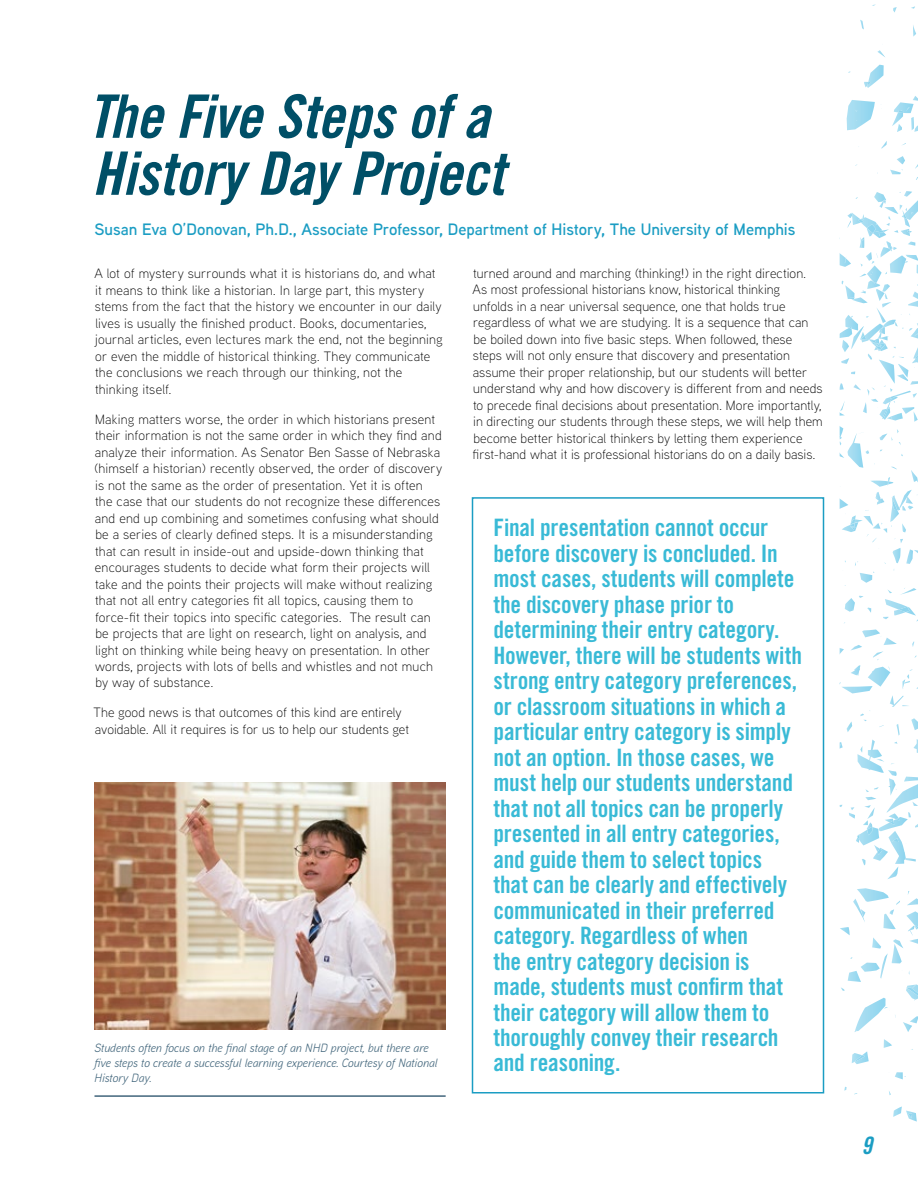
<style>
.page{position:relative;width:918px;height:1188px;background:#fff}
.page>*{position:absolute;margin:0;border:0;box-sizing:border-box;transform-origin:0 0}
.t1{font:60px/57px "Trade Gothic LT Std Bd Cn 20 Obl";letter-spacing:-.005em;color:#004f67}
.t2{font:24px/25.5px "Trade Gothic LT Std Bd Cn 20";letter-spacing:-.005em;color:#39bad6}
.t3{font:24px "Trade Gothic LT Std Bd Cn 20 Obl";color:#1b9dc3}
.t4{font:600 16.5px "Aaux Next";color:#1b9dc3}
.t5{font:300 13.5px/16.5px "Aaux Next";letter-spacing:.01em;color:#000}
.t6{font:italic 12px/15px "Aaux Next";letter-spacing:.005em;color:#41657b}
</style>
<div class="page">
<div style="left:472px;top:497px;width:352px;height:597px;border:2px solid #1b9dc3"></div>
<img style="left:845px;top:598px;width:10px;height:14px">
<img style="left:867px;top:65px;width:17px;height:23px">
<img style="left:894px;top:102px;width:20px;height:10px">
<svg style="left:914px;top:412px;width:4px;height:10px"></svg>
<img style="left:906px;top:549px;width:7px;height:15px">
<svg style="left:860px;top:20px;width:4px;height:10px"></svg>
<img style="left:893px;top:549px;width:8px;height:14px">
<svg style="left:913px;top:25px;width:3px;height:12px"></svg>
<img style="left:840px;top:426px;width:3px;height:9px">
<svg style="left:864px;top:82px;width:6px;height:5px"></svg>
<img style="left:898px;top:364px;width:10px;height:7px">
<img style="left:848px;top:443px;width:15px;height:25px">
<svg style="left:914px;top:381px;width:4px;height:4px"></svg>
<img style="left:847px;top:100px;width:28px;height:30px">
<svg style="left:840px;top:435px;width:4px;height:23px"></svg>
<svg style="left:881px;top:141px;width:6px;height:8px"></svg>
<img style="left:905px;top:777px;width:13px;height:1px">
<img style="left:882px;top:364px;width:13px;height:7px">
<img style="left:904px;top:778px;width:14px;height:8px">
<img style="left:889px;top:778px;width:7px;height:8px">
<img style="left:857px;top:754px;width:11px;height:15px">
<svg style="left:853px;top:433px;width:10px;height:11px"></svg>
<svg style="left:911px;top:470px;width:6px;height:7px"></svg>
<img style="left:868px;top:750px;width:14px;height:8px">
<img style="left:913px;top:739px;width:4px;height:10px">
<svg style="left:865px;top:450px;width:4px;height:4px"></svg>
<svg style="left:893px;top:7px;width:4px;height:6px"></svg>
<img style="left:892px;top:112px;width:5px;height:14px">
<svg style="left:913px;top:96px;width:5px;height:5px"></svg>
<svg style="left:860px;top:572px;width:15px;height:11px"></svg>
<img style="left:901px;top:588px;width:16px;height:7px">
<svg style="left:877px;top:50px;width:8px;height:7px"></svg>
<svg style="left:897px;top:107px;width:21px;height:25px"></svg>
<img style="left:862px;top:629px;width:18px;height:7px">
<svg style="left:890px;top:156px;width:15px;height:18px"></svg>
<svg style="left:880px;top:429px;width:23px;height:27px"></svg>
<svg style="left:840px;top:191px;width:78px;height:173px"></svg>
<img style="left:885px;top:599px;width:31px;height:17px">
<img style="left:880px;top:953px;width:8px;height:26px">
<svg style="left:884px;top:1039px;width:8px;height:9px"></svg>
<img style="left:861px;top:963px;width:19px;height:9px">
<img style="left:869px;top:740px;width:6px;height:19px">
<svg style="left:841px;top:971px;width:20px;height:20px"></svg>
<img style="left:906px;top:911px;width:12px;height:12px">
<svg style="left:917px;top:739px;width:1px;height:14px"></svg>
<img style="left:912px;top:346px;width:6px;height:17px">
<svg style="left:840px;top:742px;width:3px;height:7px"></svg>
<svg style="left:883px;top:607px;width:27px;height:12px"></svg>
<img style="left:856px;top:1051px;width:13px;height:13px">
<svg style="left:840px;top:927px;width:10px;height:8px"></svg>
<img style="left:892px;top:948px;width:10px;height:15px">
<img style="left:853px;top:899px;width:12px;height:23px">
<svg style="left:861px;top:909px;width:4px;height:8px"></svg>
<svg style="left:852px;top:1053px;width:13px;height:10px"></svg>
<svg style="left:893px;top:1107px;width:24px;height:15px"></svg>
<svg style="left:903px;top:1016px;width:15px;height:16px"></svg>
<svg style="left:895px;top:1072px;width:11px;height:7px"></svg>
<svg style="left:872px;top:937px;width:9px;height:12px"></svg>
<img style="left:883px;top:914px;width:10px;height:15px">
<svg style="left:906px;top:985px;width:12px;height:16px"></svg>
<svg style="left:840px;top:371px;width:74px;height:49px"></svg>
<svg style="left:868px;top:759px;width:29px;height:17px"></svg>
<svg style="left:840px;top:477px;width:78px;height:72px"></svg>
<img style="left:857px;top:888px;width:32px;height:14px">
<svg style="left:893px;top:923px;width:25px;height:25px"></svg>
<img style="left:855px;top:998px;width:31px;height:33px">
<svg style="left:907px;top:891px;width:11px;height:14px"></svg>
<svg style="left:840px;top:636px;width:78px;height:100px"></svg>
<svg style="left:849px;top:786px;width:69px;height:93px"></svg>
<svg style="left:889px;top:901px;width:11px;height:14px"></svg>
<img style="left:94px;top:783px;width:352px;height:247px">
<hr style="left:94px;top:1095px;width:352px;height:2px;background:#41657b">
<h1 class="t1" style="left:88px;top:89px;width:418px">The Five Steps of a<br>History Day Project</h1>
<h2 class="t4" style="left:95px;top:217px;width:702px">Susan Eva O’Donovan, Ph.D., Associate Professor, Department of History, The University of Memphis</h2>
<p class="t5" style="left:94px;top:265px;width:350px">A lot of mystery surrounds what it is historians do, and what it means to think like a historian. In large part, this mystery stems from the fact that the history we encounter in our daily lives is usually the fnished product. Books, documentaries, journal articles, even lectures mark the end, not the beginning or even the middle of historical thinking. They communicate the conclusions we reach through our thinking, not the thinking itself.</p>
<p class="t5" style="left:94px;top:410px;width:350px">Making matters worse, the order in which historians present their information is not the same order in which they fnd and analyze their information. As Senator Ben Sasse of Nebraska (himself a historian) recently observed, the order of discovery is not the same as the order of presentation. Yet it is often the case that our students do not recognize these diferences and end up combining and sometimes confusing what should be a series of clearly defned steps. It is a misunderstanding that can result in inside-out and upside-down thinking that encourages students to decide what form their projects will take and the points their projects will make without realizing that not all entry categories ft all topics, causing them to force-ft their topics into specifc categories. The result can be projects that are light on research, light on analysis, and light on thinking while being heavy on presentation. In other words, projects with lots of bells and whistles and not much by way of substance.</p>
<p class="t5" style="left:94px;top:704px;width:317px">The good news is that outcomes of this kind are entirely avoidable. All it requires is for us to help our students get</p>
<p class="t5" style="left:472px;top:265px;width:352px">turned around and marching (thinking!) in the right direction.<br>As most professional historians know, historical thinking unfolds in a near universal sequence, one that holds true regardless of what we are studying. It is a sequence that can be boiled down into fve basic steps. When followed, these steps will not only ensure that discovery and presentation assume their proper relationship, but our students will better understand why and how discovery is diferent from and needs to precede fnal decisions about presentation. More importantly, in directing our students through these steps, we will help them become better historical thinkers by letting them experience frst-hand what it is professional historians do on a daily basis.</p>
<p class="t2" style="left:494px;top:515px;width:310px">Final presentation cannot occur before discovery is concluded. In most cases, students will complete the discovery phase prior to determining their entry category.<br>However, there will be students with strong entry category preferences, or classroom situations in which a particular entry category is simply not an option. In those cases, we must help our students understand that not all topics can be properly presented in all entry categories, and guide them to select topics that can be clearly and effectively communicated in their preferred category. Regardless of when<br>the entry category decision is made, students must confrm that their category will allow them to thoroughly convey their research and reasoning.</p>
<p class="t6" style="left:94px;top:1040px;width:345px">Students often focus on the fnal stage ofan NHD project, but there are fve steps to create a successful learning experience. Courtesy ofNational<br>History Day.</p>
<h2 class="t3" style="left:861px;top:1131px;width:12px">9</h2>
</div>
